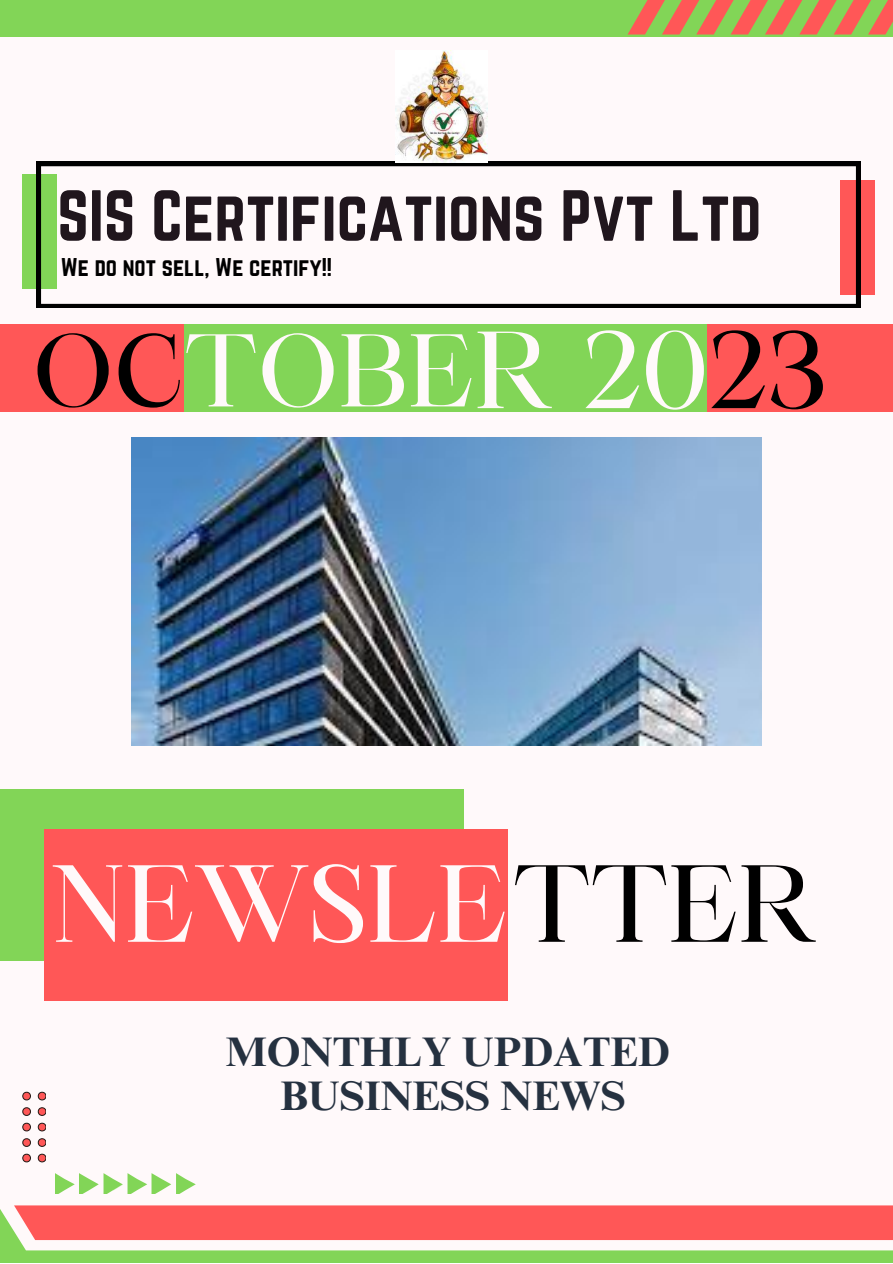
<style>
.page{position:relative;width:893px;height:1264px;background:#fff}
.page>*{position:absolute;margin:0;border:0;box-sizing:border-box;transform-origin:0 0}
.t1{font:104.85px "Maharlika";color:#fff9fa}
.t2{font:98.85px "Maharlika";color:#fff9fa}
.t3{font:63.15px "Norwester";color:#20161d}
.t4{font:700 41.4px/43.8px "Times NRMT Pro";color:#253140;text-align:center}
.t5{font:22.5px "Norwester";color:#000}
.s1{color:#000}
.s2{font-size:104.85px}
.s3{font-size:104.85px;color:#000}
</style>
<div class="page">
<div style="left:0;top:0;width:892px;height:1262px;background:#fff9fa"></div>
<div style="left:0;top:0;width:892px;height:37px;background:#82d557"></div>
<svg style="left:628px;top:0;width:264px;height:34px"></svg>
<svg style="left:0;top:1209px;width:892px;height:53px"></svg>
<div style="left:14px;top:1205px;width:878px;height:34px;background:#ff5757"></div>
<svg style="left:55px;top:1173px;width:141px;height:20px"></svg>
<div style="left:0;top:324px;width:892px;height:88px;background:#ff5757"></div>
<div style="left:184px;top:324px;width:522px;height:88px;background:#82d557"></div>
<svg style="left:22px;top:1153px;width:9px;height:9px"></svg>
<svg style="left:22px;top:1138px;width:9px;height:8px"></svg>
<svg style="left:22px;top:1122px;width:9px;height:9px"></svg>
<svg style="left:22px;top:1107px;width:9px;height:8px"></svg>
<svg style="left:22px;top:1091px;width:9px;height:9px"></svg>
<svg style="left:38px;top:1153px;width:8px;height:9px"></svg>
<svg style="left:38px;top:1138px;width:8px;height:8px"></svg>
<svg style="left:38px;top:1122px;width:8px;height:9px"></svg>
<svg style="left:38px;top:1107px;width:8px;height:8px"></svg>
<svg style="left:38px;top:1091px;width:8px;height:9px"></svg>
<div style="left:839px;top:180px;width:35px;height:114px;background:#ff5757"></div>
<div style="left:22px;top:174px;width:35px;height:115px;background:#82d557"></div>
<svg style="left:37px;top:162px;width:823px;height:146px"></svg>
<img style="left:131px;top:438px;width:630px;height:308px">
<div style="left:0;top:789px;width:463px;height:171px;background:#82d557"></div>
<div style="left:45px;top:829px;width:463px;height:171px;background:#ff5757"></div>
<img style="left:395px;top:51px;width:92px;height:111px">
<h3 class="t3" style="left:57px;top:178px;width:705px">SIS Certifications Pvt Ltd</h3>
<p class="t5" style="left:61px;top:253px;width:273px">We do not sell, We certify!!</p>
<h2 class="t2" style="left:33px;top:331px;width:794px"><span class="s1">OC</span>TOBE<span class="s2">R 20</span><span class="s3">23</span></h2>
<h1 class="t1" style="left:50px;top:861px;width:768px">NEWSLE<span class="s1">TTER</span></h1>
<p class="t4" style="left:226px;top:1035px;width:445px">MONTHLY UPDATED<br>BUSINESS NEWS</p>
</div>
